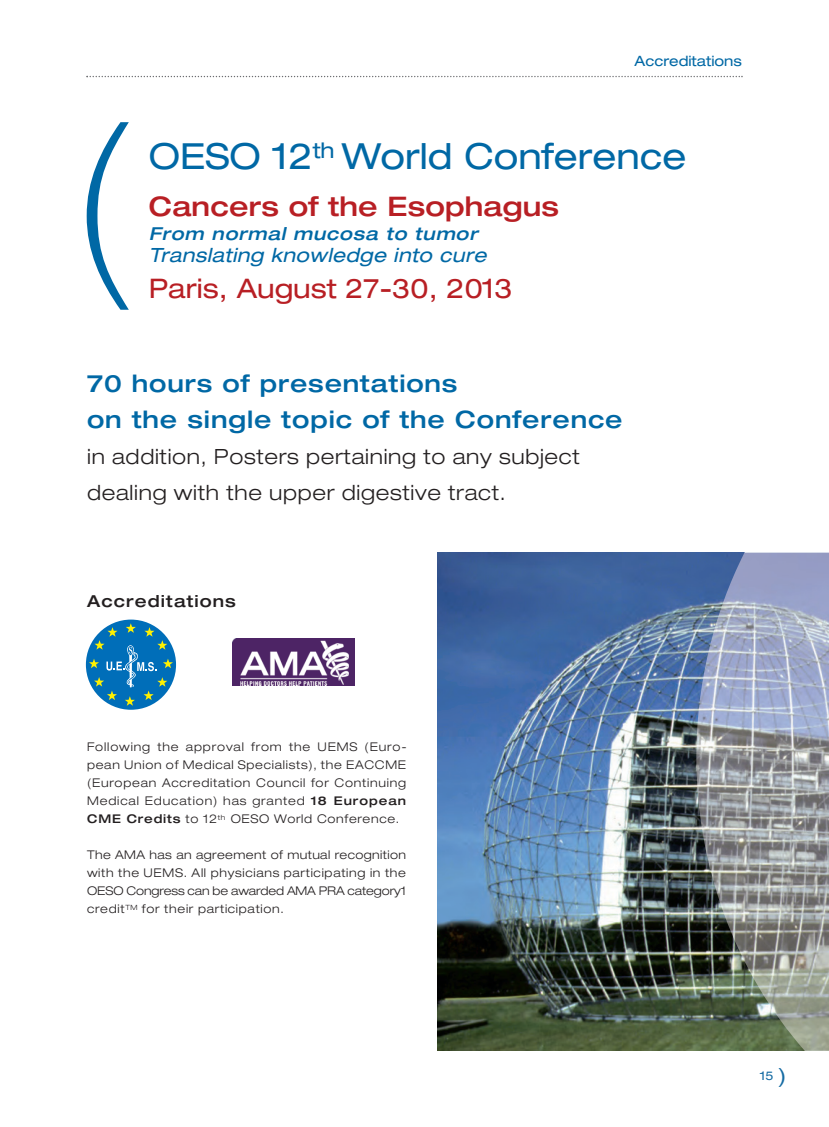
<style>
.page{position:relative;width:829px;height:1127px;background:#fff}
.page>*{position:absolute;margin:0;border:0;box-sizing:border-box;transform-origin:0 0}
.t1{font:expanded 36px "Helvetica Neue";color:#0068a5}
.t2{font:expanded 27px "Helvetica Neue";color:#b81f24}
.t3{font:500 expanded 27px "Helvetica Neue";letter-spacing:.005em;color:#b81f24}
.t4{font:500 expanded 24px/36px "Helvetica Neue";letter-spacing:.035em;color:#0068a5}
.t5{font:300 expanded 21px/36px "Helvetica Neue";letter-spacing:.035em;color:#231f20}
.t6{font:italic expanded 19.65px "Helvetica Neue";letter-spacing:.015em;color:#0068a5}
.t7{font:italic 500 expanded 17.85px "Helvetica Neue";letter-spacing:.045em;color:#0068a5}
.t8{font:500 expanded 16.5px "Helvetica Neue";letter-spacing:.065em;color:#231f20}
.t9{font:expanded 14.25px "Helvetica Neue";color:#0068a5}
.t10{font:300 expanded 12px/18px "Helvetica Neue";letter-spacing:.06em;color:#231f20;text-align:justify}
.t11{font:expanded 12px "Helvetica Neue";color:#156ba3}
.s1{font-weight:500}
.s2{font-size:21px}
</style>
<div class="page">
<img style="left:438px;top:553px;width:258px;height:497px">
<img style="left:696px;top:553px;width:133px;height:497px">
<svg style="left:86px;top:76px;width:657px;height:1px"></svg>
<svg style="left:86px;top:619px;width:90px;height:91px"></svg>
<svg style="left:89px;top:623px;width:84px;height:83px;background:#3a8eba"></svg>
<svg style="left:87px;top:122px;width:42px;height:188px"></svg>
<img style="left:233px;top:638px;width:121px;height:47px">
<p class="t9" style="left:635px;top:55px;width:109px">Accreditations</p>
<h1 class="t1" style="left:149px;top:143px;width:539px">OESO 12<sup>th</sup> World Conference</h1>
<h2 class="t3" style="left:149px;top:196px;width:412px">Cancers of the Esophagus</h2>
<h3 class="t7" style="left:149px;top:227px;width:330px">From normal mucosa to tumor</h3>
<h3 class="t6" style="left:149px;top:248px;width:339px">Translating knowledge into cure</h3>
<h2 class="t2" style="left:149px;top:279px;width:365px">Paris, August 27-30, 2013</h2>
<h3 class="t4" style="left:87px;top:367px;width:537px">70 hours of presentations<br>on the single topic of the Conference</h3>
<h3 class="t5" style="left:87px;top:440px;width:494px">in addition, Posters pertaining to any subject dealing with the upper digestive tract.</h3>
<h3 class="t8" style="left:87px;top:595px;width:150px">Accreditations</h3>
<p class="t10" style="left:87px;top:739px;width:321px">Following the approval from the UEMS (Euro&shy;pean Union of Medical Specialists), the EACCME (European Accreditation Council for Continuing Medical Education) has granted <span class="s1">18 European CME Credits</span> to 12<sup>th</sup> OESO World Conference.</p>
<p class="t10" style="left:87px;top:847px;width:320px">The AMA has an agreement of mutual recognition with the UEMS. All physicians participating in the OESO Congress can be awarded AMA PRA category1 credit<sup>TM</sup> for their participation.</p>
<p class="t11" style="left:760px;top:1072px;width:28px">15 <span class="s2">)</span></p>
</div>
